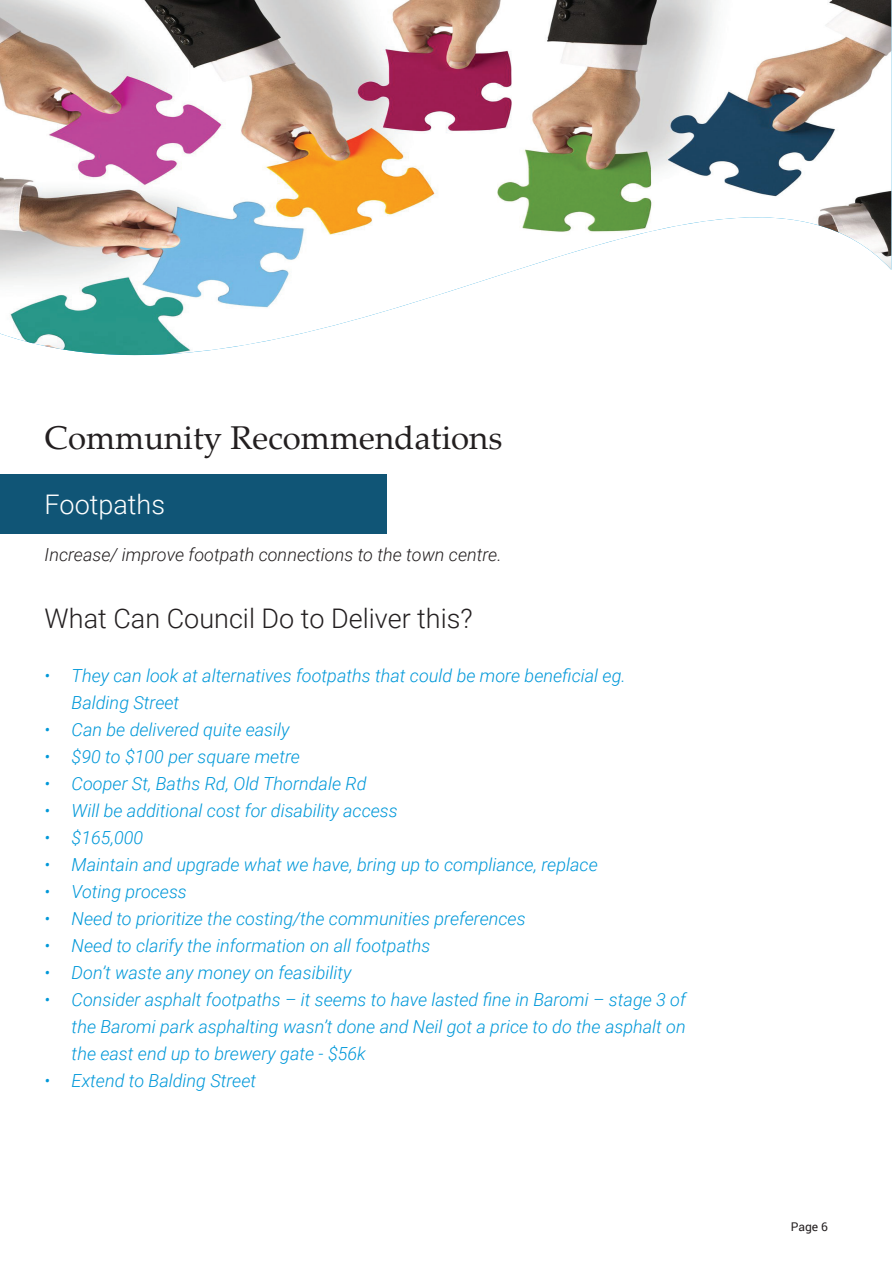
<style>
.page{position:relative;width:893px;height:1263px;background:#fff}
.page>*{position:absolute;margin:0;border:0;box-sizing:border-box;transform-origin:0 0}
.t1{font:33px "Palatino Linotype";color:#231f20}
.t2{font:300 27px "Roboto";color:#231f20}
.t3{font:300 27px "Roboto";color:#fff}
.t4{font:italic 300 18px/27px "Roboto";color:#0098d9}
.t5{font:italic 300 18px "Roboto";color:#231f20}
.t6{font:12px "Roboto";color:#231f20}
</style>
<div class="page">
<div style="left:0;top:474px;width:387px;height:60px;background:#105576"></div>
<img style="left:0;top:0;width:891px;height:356px">
<h1 class="t1" style="left:45px;top:415px;width:459px">Community Recommendations</h1>
<h2 class="t3" style="left:45px;top:486px;width:122px">Footpaths</h2>
<p class="t5" style="left:45px;top:542px;width:458px">Increase/ improve footpath connections to the town centre.</p>
<h2 class="t2" style="left:45px;top:599px;width:430px">What Can Council Do to Deliver this?</h2>
<p class="t4" style="left:72px;top:661px;width:556px;text-indent:-27px">• They can look at alternatives footpaths that could be more beneficial eg.<br>Balding Street</p>
<p class="t4" style="left:45px;top:715px;width:246px">• Can be delivered quite easily</p>
<p class="t4" style="left:45px;top:742px;width:257px">• $90 to $100 per square metre</p>
<p class="t4" style="left:45px;top:769px;width:323px">• Cooper St, Baths Rd, Old Thorndale Rd</p>
<p class="t4" style="left:45px;top:796px;width:355px">• Will be additional cost for disability access</p>
<p class="t4" style="left:45px;top:823px;width:100px">• $165,000</p>
<p class="t4" style="left:45px;top:850px;width:555px">• Maintain and upgrade what we have, bring up to compliance, replace</p>
<p class="t4" style="left:45px;top:877px;width:144px">• Voting process</p>
<p class="t4" style="left:45px;top:904px;width:482px">• Need to prioritize the costing/the communities preferences</p>
<p class="t4" style="left:45px;top:931px;width:387px">• Need to clarify the information on all footpaths</p>
<p class="t4" style="left:45px;top:958px;width:308px">• Don’t waste any money on feasibility</p>
<p class="t4" style="left:72px;top:985px;width:616px;text-align:justify;text-indent:-27px">• Consider asphalt footpaths – it seems to have lasted fine in Baromi – stage 3 of the Baromi park asphalting wasn’t done and Neil got a price to do the asphalt on the east end up to brewery gate - $56k</p>
<p class="t4" style="left:45px;top:1066px;width:213px">• Extend to Balding Street</p>
<p class="t6" style="left:791px;top:1218px;width:39px">Page 6</p>
</div>
